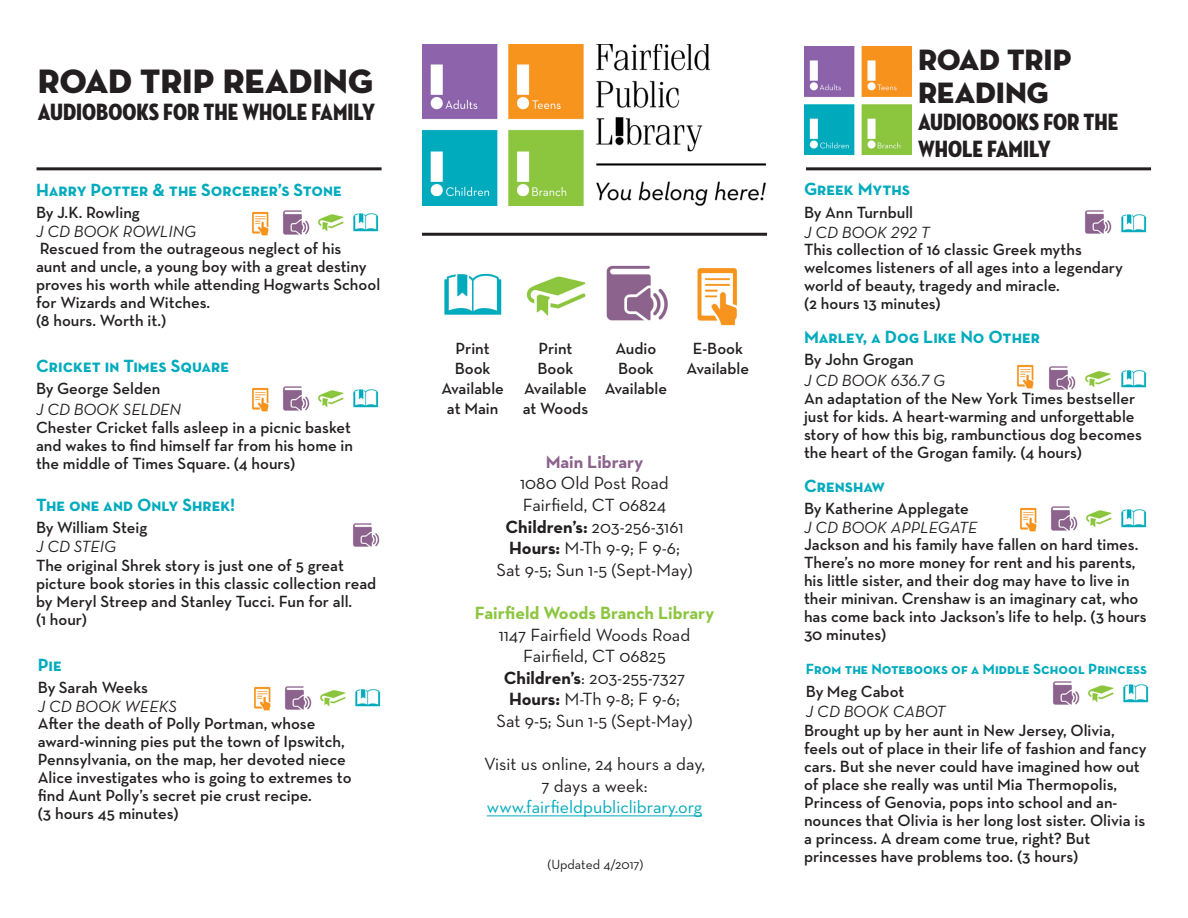
<style>
.page{position:relative;width:1188px;height:918px;background:#fff}
.page>*{position:absolute;margin:0;border:0;box-sizing:border-box;transform-origin:0 0}
.t1{font:34.5px "Neutraface Display Titling";color:#231f20}
.t2{font:30px "Neutraface Display Titling";color:#231f20}
.t3{font:24px/27px "Neutraface Condensed Titling";color:#231f20}
.t4{font:18px "Neutraface Text";color:#231f20}
.t5{font:700 18px "Neutraface Text";color:#00abbd}
.t6{font:18px "Neutraface Text";color:#00abbd}
.t7{font:700 18px "Neutraface Text";color:#8cc63f}
.t8{font:700 18px "Neutraface Text";color:#8c638d}
.t9{font:600 16.5px/18px "Neutraface Text";color:#231f20}
.t10{font:italic 16.5px "Neutraface Text";color:#231f20}
.t11{font:700 15px "Neutraface Text";color:#00abbd}
.t12{font:13.5px "Neutraface Text";color:#231f20}
.s1{font-weight:700}
</style>
<div class="page">
<hr style="left:806px;top:167px;width:345px;height:3px;background:#231f20">
<hr style="left:37px;top:167px;width:345px;height:3px;background:#231f20">
<img style="left:422px;top:44px;width:344px;height:161px">
<hr style="left:422px;top:233px;width:345px;height:3px;background:#231f20">
<hr style="left:487px;top:816px;width:215px;height:1px;background:#00abbd">
<img style="left:444px;top:273px;width:58px;height:42px">
<img style="left:606px;top:265px;width:62px;height:56px">
<img style="left:526px;top:276px;width:60px;height:40px">
<img style="left:697px;top:268px;width:41px;height:58px">
<img style="left:804px;top:46px;width:108px;height:108px">
<img style="left:1085px;top:210px;width:26px;height:24px">
<img style="left:1121px;top:509px;width:26px;height:19px">
<img style="left:1086px;top:510px;width:26px;height:18px">
<img style="left:1051px;top:506px;width:27px;height:25px">
<img style="left:1020px;top:507px;width:17px;height:24px">
<img style="left:1123px;top:684px;width:26px;height:18px">
<img style="left:1088px;top:685px;width:26px;height:18px">
<img style="left:1053px;top:681px;width:27px;height:24px">
<img style="left:353px;top:213px;width:26px;height:19px">
<img style="left:318px;top:214px;width:26px;height:18px">
<img style="left:283px;top:210px;width:27px;height:25px">
<img style="left:252px;top:211px;width:17px;height:24px">
<img style="left:353px;top:389px;width:26px;height:18px">
<img style="left:318px;top:390px;width:26px;height:18px">
<img style="left:283px;top:386px;width:27px;height:25px">
<img style="left:252px;top:387px;width:17px;height:24px">
<img style="left:353px;top:523px;width:27px;height:24px">
<img style="left:355px;top:689px;width:26px;height:18px">
<img style="left:320px;top:690px;width:26px;height:17px">
<img style="left:285px;top:686px;width:26px;height:24px">
<img style="left:254px;top:686px;width:17px;height:24px">
<img style="left:1121px;top:214px;width:26px;height:18px">
<img style="left:1121px;top:370px;width:26px;height:18px">
<img style="left:1085px;top:371px;width:26px;height:17px">
<img style="left:1049px;top:366px;width:27px;height:24px">
<img style="left:1017px;top:364px;width:17px;height:25px">
<p class="t1" style="left:38px;top:60px;width:337px">ROAD TRIP READING</p>
<p class="t3" style="left:38px;top:99px;width:339px">AUDIOBOOKS FOR THE WHOLE FAMILY</p>
<p class="t5" style="left:36px;top:178px;width:307px">Harry Potter &amp; the Sorcerer’s Stone</p>
<p class="t9" style="left:36px;top:203px;width:105px">By J.K. Rowling</p>
<p class="t10" style="left:36px;top:221px;width:162px">J CD BOOK ROWLING</p>
<p class="t9" style="left:36px;top:239px;width:346px">Rescued from the outrageous neglect of his<br>aunt and uncle, a young boy with a great destiny proves his worth while attending Hogwarts School for Wizards and Witches.</p>
<p class="t9" style="left:36px;top:311px;width:132px">(8 hours. Worth it.)</p>
<p class="t5" style="left:36px;top:354px;width:195px">Cricket in Times Square</p>
<p class="t9" style="left:36px;top:379px;width:126px">By George Selden</p>
<p class="t10" style="left:36px;top:399px;width:147px">J CD BOOK SELDEN</p>
<p class="t9" style="left:36px;top:418px;width:319px">Chester Cricket falls asleep in a picnic basket and wakes to find himself far from his home in the middle of Times Square. (4 hours)</p>
<p class="t5" style="left:36px;top:493px;width:201px">The one and Only Shrek!</p>
<p class="t9" style="left:36px;top:518px;width:113px">By William Steig</p>
<p class="t10" style="left:36px;top:536px;width:82px">J CD STEIG</p>
<p class="t9" style="left:36px;top:556px;width:309px">The original Shrek story is just one of 5 great</p>
<p class="t9" style="left:36px;top:574px;width:342px">picture book stories in this classic collection read by Meryl Streep and Stanley Tucci. Fun for all.</p>
<p class="t9" style="left:36px;top:610px;width:53px">(1 hour)</p>
<p class="t5" style="left:38px;top:653px;width:25px">Pie</p>
<p class="t9" style="left:38px;top:678px;width:112px">By Sarah Weeks</p>
<p class="t10" style="left:38px;top:696px;width:141px">J CD BOOK WEEKS</p>
<p class="t9" style="left:38px;top:715px;width:310px">After the death of Polly Portman, whose award-winning pies put the town of Ipswitch,<br>Pennsylvania, on the map, her devoted niece</p>
<p class="t9" style="left:38px;top:769px;width:315px">Alice investigates who is going to extremes to find Aunt Polly’s secret pie crust recipe.</p>
<p class="t9" style="left:38px;top:805px;width:142px">(3 hours 45 minutes)</p>
<p class="t9" style="left:441px;top:339px;width:64px;line-height:19.8px;text-align:center">Print<br>Book<br>Available at Main</p>
<p class="t9" style="left:523px;top:339px;width:67px;line-height:19.8px;text-align:center">Print<br>Book<br>Available at Woods</p>
<p class="t9" style="left:605px;top:339px;width:64px;line-height:19.8px;text-align:center">Audio<br>Book<br>Available</p>
<p class="t9" style="left:687px;top:339px;width:64px;line-height:19.8px;text-align:center">E-Book<br>Available</p>
<p class="t8" style="left:546px;top:450px;width:99px">Main Library</p>
<p class="t4" style="left:520px;top:472px;width:150px">1080 Old Post Road</p>
<p class="t4" style="left:523px;top:494px;width:145px">Fairfield, CT 06824</p>
<p class="t4" style="left:506px;top:515px;width:179px"><span class="s1">Children’s:</span> 203-256-3161</p>
<p class="t4" style="left:509px;top:537px;width:172px"><span class="s1">Hours:</span> M-Th 9-9; F 9-6;</p>
<p class="t4" style="left:496px;top:559px;width:198px">Sat 9-5; Sun 1-5 (Sept-May)</p>
<p class="t7" style="left:475px;top:601px;width:241px">Fairfield Woods Branch Library</p>
<p class="t4" style="left:499px;top:623px;width:193px">1147 Fairfield Woods Road</p>
<p class="t4" style="left:523px;top:645px;width:144px">Fairfield, CT 06825</p>
<p class="t4" style="left:504px;top:667px;width:183px"><span class="s1">Children’s</span>: 203-255-7327</p>
<p class="t4" style="left:509px;top:688px;width:172px"><span class="s1">Hours:</span> M-Th 9-8; F 9-6;</p>
<p class="t4" style="left:496px;top:710px;width:198px">Sat 9-5; Sun 1-5 (Sept-May)</p>
<p class="t4" style="left:484px;top:753px;width:222px">Visit us online, 24 hours a day,</p>
<p class="t4" style="left:541px;top:775px;width:108px">7 days a week:</p>
<p class="t6" style="left:487px;top:796px;width:217px">www.fairfieldpubliclibrary.org</p>
<p class="t12" style="left:547px;top:856px;width:97px">(Updated 4/2017)</p>
<p class="t2" style="left:918px;top:41px;width:155px">ROAD TRIP</p>
<p class="t2" style="left:918px;top:74px;width:132px">READING</p>
<p class="t3" style="left:918px;top:109px;width:202px">AUDIOBOOKS FOR THE<br>WHOLE FAMILY</p>
<p class="t5" style="left:804px;top:178px;width:108px">Greek Myths</p>
<p class="t9" style="left:804px;top:203px;width:111px">By Ann Turnbull</p>
<p class="t10" style="left:804px;top:222px;width:127px">J CD BOOK 292 T</p>
<p class="t9" style="left:804px;top:241px;width:279px">This collection of 16 classic Greek myths</p>
<p class="t9" style="left:804px;top:259px;width:321px">welcomes listeners of all ages into a legendary world of beauty, tragedy and miracle.</p>
<p class="t9" style="left:804px;top:295px;width:138px">(2 hours 13 minutes)</p>
<p class="t5" style="left:804px;top:325px;width:238px">Marley, a Dog Like No Other</p>
<p class="t9" style="left:804px;top:350px;width:111px">By John Grogan</p>
<p class="t10" style="left:804px;top:370px;width:143px">J CD BOOK 636.7 G</p>
<p class="t9" style="left:804px;top:389px;width:339px">An adaptation of the New York Times bestseller just for kids. A heart-warming and unforgettable story of how this big, rambunctious dog becomes the heart of the Grogan family. (4 hours)</p>
<p class="t5" style="left:804px;top:474px;width:83px">Crenshaw</p>
<p class="t9" style="left:804px;top:499px;width:166px">By Katherine Applegate</p>
<p class="t10" style="left:804px;top:517px;width:175px">J CD BOOK APPLEGATE</p>
<p class="t9" style="left:804px;top:536px;width:344px">Jackson and his family have fallen on hard times.<br>There’s no more money for rent and his parents, his little sister, and their dog may have to live in their minivan. Crenshaw is an imaginary cat, who has come back into Jackson’s life to help. (3 hours 30 minutes)</p>
<p class="t11" style="left:806px;top:659px;width:343px">From the Notebooks of a Middle School Princess</p>
<p class="t9" style="left:806px;top:682px;width:100px">By Meg Cabot</p>
<p class="t10" style="left:806px;top:701px;width:141px">J CD BOOK CABOT</p>
<p class="t9" style="left:804px;top:721px;width:344px">Brought up by her aunt in New Jersey, Olivia, feels out of place in their life of fashion and fancy cars. But she never could have imagined how out of place she really was until Mia Thermopolis, Princess of Genovia, pops into school and an&shy;nounces that Olivia is her long lost sister. Olivia is a princess. A dream come true, right? But</p>
<p class="t9" style="left:804px;top:847px;width:276px">princesses have problems too. (3 hours)</p>
</div>
